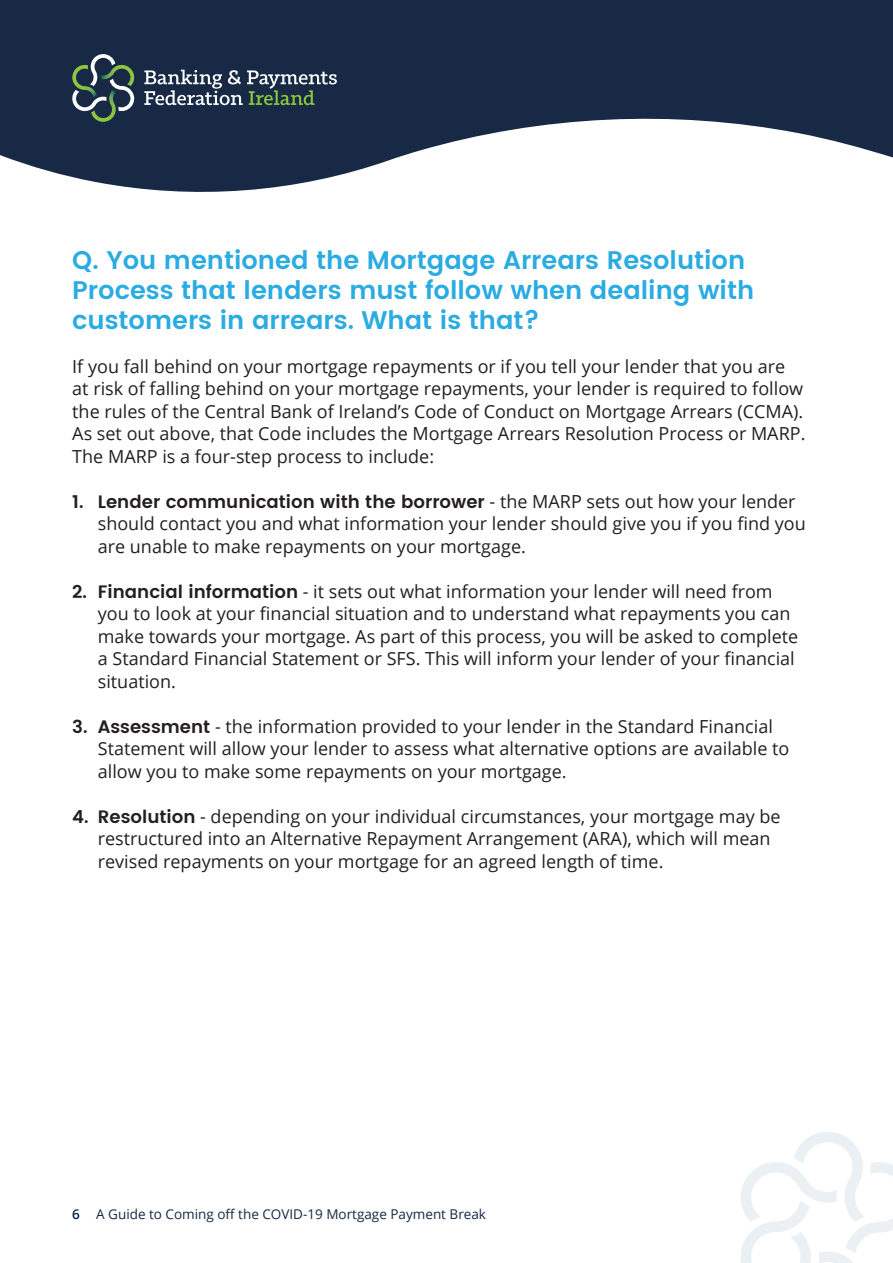
<style>
.page{position:relative;width:893px;height:1263px;background:#fff}
.page>*{position:absolute;margin:0;border:0;box-sizing:border-box;transform-origin:0 0}
.t1{font:600 25.5px/30px "Poppins";color:#2aabe1}
.t2{font:18px/22.5px "Open Sans";color:#231f20}
.t3{font:13.5px "Open Sans";color:#172945}
.s1{font-family:"Poppins";font-weight:600}
.s2{font-weight:600;color:#00254c}
</style>
<div class="page">
<svg style="left:741px;top:1132px;width:152px;height:131px"></svg>
<svg style="left:0;top:0;width:893px;height:192px;fill:#172945"></svg>
<svg style="left:144px;top:70px;width:193px;height:35px;background:#4e5f6c"></svg>
<svg style="left:72px;top:54px;width:64px;height:68px;background:#42575d"></svg>
<p class="t1" style="left:72px;top:246px;width:683px">Q. You mentioned the Mortgage Arrears Resolution<br>Process that lenders must follow when dealing with customers in arrears. What is that?</p>
<p class="t2" style="left:72px;top:354px;width:714px">If you fall behind on your mortgage repayments or if you tell your lender that you are</p>
<p class="t2" style="left:72px;top:377px;width:735px">at risk of falling behind on your mortgage repayments, your lender is required to follow the rules of the Central Bank of Ireland’s Code of Conduct on Mortgage Arrears (CCMA).<br>As set out above, that Code includes the Mortgage Arrears Resolution Process or MARP.<br>The MARP is a four-step process to include:</p>
<p class="t2" style="left:98px;top:489px;width:710px;text-indent:-26px"><span class="s1">1. Lender communication with the borrower</span> - the MARP sets out how your lender should contact you and what information your lender should give you if you find you are unable to make repayments on your mortgage.</p>
<p class="t2" style="left:98px;top:579px;width:702px;text-indent:-26px"><span class="s1">2. Financial information</span> - it sets out what information your lender will need from you to look at your financial situation and to understand what repayments you can make towards your mortgage. As part of this process, you will be asked to complete a Standard Financial Statement or SFS. This will inform your lender of your financial situation.</p>
<p class="t2" style="left:98px;top:714px;width:693px;text-indent:-26px"><span class="s1">3. Assessment</span> - the information provided to your lender in the Standard Financial<br>Statement will allow your lender to assess what alternative options are available to allow you to make some repayments on your mortgage.</p>
<p class="t2" style="left:98px;top:804px;width:684px;text-indent:-26px"><span class="s1">4. Resolution</span> - depending on your individual circumstances, your mortgage may be restructured into an Alternative Repayment Arrangement (ARA), which will mean revised repayments on your mortgage for an agreed length of time.</p>
<p class="t3" style="left:72px;top:1205px;width:415px"><span class="s2">6</span> A Guide to Coming off the COVID-19 Mortgage Payment Break</p>
</div>
